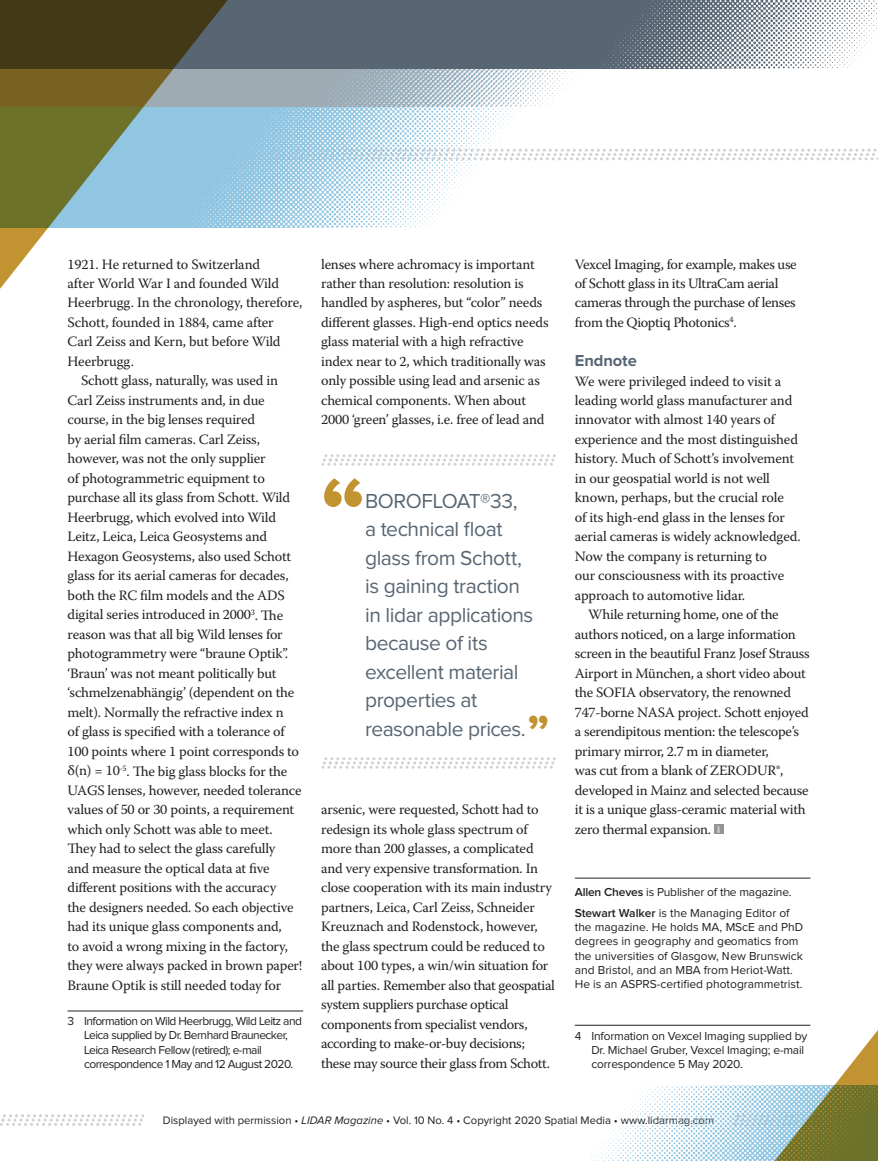
<style>
.page{position:relative;width:878px;height:1161px;background:#fff}
.page>*{position:absolute;margin:0;border:0;box-sizing:border-box;transform-origin:0 0}
.t1{font:90px "Proxima Nova Extrabld";color:#c29331}
.t2{font:21px/28.5px "Proxima Nova";letter-spacing:-.02em;color:#586673}
.t3{font:700 16.5px "Proxima Nova";letter-spacing:-.005em;color:#586673}
.t4{font:14.25px/19.5px "Warnock Pro";letter-spacing:-.015em;color:#231f20}
.t5{font:12px/14.2px "Proxima Nova";letter-spacing:-.015em;color:#231f20}
.t6{font:12px/14.2px "Proxima Nova";letter-spacing:-.045em;color:#231f20}
.t7{font:11.25px "Proxima Nova";color:#231f20}
.s1{font-family:"Proxima Nova Extrabld";font-size:43.5px;color:#c29331}
.s2{font-weight:600}
.s3{font-style:italic}
</style>
<div class="page">
<svg style="left:588px;top:149px;width:290px;height:11px"></svg>
<hr style="left:68px;top:1011px;width:235px;height:1px;background:#231f20">
<hr style="left:574px;top:878px;width:236px;height:1px;background:#231f20">
<div style="left:713px;top:825px;width:10px;height:9px;background:#939598"></div>
<svg style="left:717px;top:826px;width:3px;height:7px"></svg>
<hr style="left:574px;top:1025px;width:236px;height:1px;background:#231f20">
<img style="left:345px;top:107px;width:243px;height:121px">
<img style="left:345px;top:69px;width:235px;height:38px">
<img style="left:345px;top:0;width:532px;height:69px">
<svg style="left:0;top:0;width:345px;height:289px"></svg>
<svg style="left:321px;top:454px;width:235px;height:12px"></svg>
<svg style="left:321px;top:757px;width:235px;height:12px"></svg>
<svg style="left:0;top:1114px;width:145px;height:12px"></svg>
<img style="left:586px;top:1086px;width:140px;height:75px">
<svg style="left:726px;top:877px;width:152px;height:284px"></svg>
<p class="t4" style="left:68px;top:254px;width:194px">1921. He returned to Switzerland</p>
<p class="t4" style="left:68px;top:273px;width:213px">after World War I and founded Wild</p>
<p class="t4" style="left:68px;top:293px;width:236px">Heerbrugg. In the chronology, therefore,</p>
<p class="t4" style="left:68px;top:312px;width:207px">Schott, founded in 1884, came after</p>
<p class="t4" style="left:68px;top:332px;width:214px">Carl Zeiss and Kern, but before Wild</p>
<p class="t4" style="left:68px;top:351px;width:68px">Heerbrugg.</p>
<p class="t4" style="left:81px;top:371px;width:198px">Schott glass, naturally, was used in</p>
<p class="t4" style="left:68px;top:390px;width:199px">Carl Zeiss instruments and, in due</p>
<p class="t4" style="left:68px;top:410px;width:189px">course, in the big lenses required</p>
<p class="t4" style="left:68px;top:429px;width:194px">by aerial film cameras. Carl Zeiss,</p>
<p class="t4" style="left:68px;top:449px;width:199px">however, was not the only supplier</p>
<p class="t4" style="left:68px;top:468px;width:199px">of photogrammetric equipment to</p>
<p class="t4" style="left:68px;top:488px;width:224px">purchase all its glass from Schott. Wild</p>
<p class="t4" style="left:68px;top:507px;width:210px">Heerbrugg, which evolved into Wild</p>
<p class="t4" style="left:68px;top:527px;width:201px">Leitz, Leica, Leica Geosystems and</p>
<p class="t4" style="left:68px;top:546px;width:225px">Hexagon Geosystems, also used Schott</p>
<p class="t4" style="left:68px;top:566px;width:222px">glass for its aerial cameras for decades,</p>
<p class="t4" style="left:68px;top:585px;width:219px">both the RC film models and the ADS</p>
<p class="t4" style="left:68px;top:605px;width:217px">digital series introduced in 2000<sup>3</sup>. The</p>
<p class="t4" style="left:67px;top:624px;width:217px">reason was that all big Wild lenses for</p>
<p class="t4" style="left:67px;top:644px;width:222px">photogrammetry were “braune Optik”.</p>
<p class="t4" style="left:67px;top:663px;width:211px">‘Braun’ was not meant politically but</p>
<p class="t4" style="left:67px;top:683px;width:228px">‘schmelzenabhängig’ (dependent on the</p>
<p class="t4" style="left:67px;top:702px;width:217px">melt). Normally the refractive index n</p>
<p class="t4" style="left:67px;top:722px;width:219px">of glass is specified with a tolerance of</p>
<p class="t4" style="left:67px;top:741px;width:233px">100 points where 1 point corresponds to</p>
<p class="t4" style="left:67px;top:761px;width:221px">δ(n) = 10<sup>-5</sup>. The big glass blocks for the</p>
<p class="t4" style="left:68px;top:780px;width:235px">UAGS lenses, however, needed tolerance</p>
<p class="t4" style="left:68px;top:800px;width:228px">values of 50 or 30 points, a requirement</p>
<p class="t4" style="left:68px;top:819px;width:207px">which only Schott was able to meet.</p>
<p class="t4" style="left:68px;top:839px;width:209px">They had to select the glass carefully</p>
<p class="t4" style="left:68px;top:858px;width:204px">and measure the optical data at five</p>
<p class="t4" style="left:68px;top:878px;width:210px">different positions with the accuracy</p>
<p class="t4" style="left:68px;top:897px;width:227px">the designers needed. So each objective</p>
<p class="t4" style="left:68px;top:917px;width:216px">had its unique glass components and,</p>
<p class="t4" style="left:68px;top:936px;width:222px">to avoid a wrong mixing in the factory,</p>
<p class="t4" style="left:68px;top:956px;width:236px">they were always packed in brown paper!</p>
<p class="t4" style="left:68px;top:975px;width:215px">Braune Optik is still needed today for</p>
<p class="t6" style="left:84px;top:1014px;width:219px;text-indent:-16px">3 Information on Wild Heerbrugg, Wild Leitz and Leica supplied by Dr. Bernhard Braunecker, Leica Research Fellow (retired); e-mail correspondence 1 May and 12 August 2020.</p>
<p class="t4" style="left:321px;top:254px;width:229px">lenses where achromacy is important rather than resolution: resolution is handled by aspheres, but “color” needs different glasses. High-end optics needs glass material with a high refractive index near to 2, which traditionally was only possible using lead and arsenic as chemical components. When about 2000 ‘green’ glasses, i.e. free of lead and</p>
<h1 class="t1" style="left:321px;top:457px;width:46px">“</h1>
<h2 class="t2" style="left:365px;top:487px;width:185px">BOROFLOAT®33,<br>a technical float glass from Schott,<br>is gaining traction<br>in lidar applications because of its excellent material properties at reasonable prices.<span class="s1">”</span></h2>
<p class="t4" style="left:321px;top:800px;width:235px">arsenic, were requested, Schott had to redesign its whole glass spectrum of more than 200 glasses, a complicated and very expensive transformation. In close cooperation with its main industry partners, Leica, Carl Zeiss, Schneider Kreuznach and Rodenstock, however, the glass spectrum could be reduced to about 100 types, a win/win situation for all parties. Remember also that geospatial system suppliers purchase optical components from specialist vendors, according to make-or-buy decisions; these may source their glass from Schott.</p>
<p class="t4" style="left:574px;top:254px;width:223px">Vexcel Imaging, for example, makes use of Schott glass in its UltraCam aerial cameras through the purchase of lenses from the Qioptiq Photonics<sup>4</sup>.</p>
<p class="t3" style="left:574px;top:351px;width:64px">Endnote</p>
<p class="t4" style="left:574px;top:371px;width:208px">We were privileged indeed to visit a</p>
<p class="t4" style="left:574px;top:390px;width:219px">leading world glass manufacturer and</p>
<p class="t4" style="left:574px;top:410px;width:202px">innovator with almost 140 years of</p>
<p class="t4" style="left:574px;top:429px;width:225px">experience and the most distinguished</p>
<p class="t4" style="left:574px;top:449px;width:221px">history. Much of Schott’s involvement</p>
<p class="t4" style="left:574px;top:468px;width:197px">in our geospatial world is not well</p>
<p class="t4" style="left:574px;top:488px;width:211px">known, perhaps, but the crucial role</p>
<p class="t4" style="left:574px;top:507px;width:211px">of its high-end glass in the lenses for</p>
<p class="t4" style="left:574px;top:527px;width:227px">aerial cameras is widely acknowledged.</p>
<p class="t4" style="left:574px;top:546px;width:194px">Now the company is returning to</p>
<p class="t4" style="left:574px;top:566px;width:211px">our consciousness with its proactive</p>
<p class="t4" style="left:574px;top:585px;width:172px">approach to automotive lidar.</p>
<p class="t4" style="left:588px;top:605px;width:192px">While returning home, one of the</p>
<p class="t4" style="left:574px;top:624px;width:222px">authors noticed, on a large information</p>
<p class="t4" style="left:574px;top:644px;width:236px">screen in the beautiful Franz Josef Strauss</p>
<p class="t4" style="left:574px;top:663px;width:233px">Airport in München, a short video about</p>
<p class="t4" style="left:574px;top:683px;width:218px">the SOFIA observatory, the renowned</p>
<p class="t4" style="left:574px;top:702px;width:235px">747-borne NASA project. Schott enjoyed</p>
<p class="t4" style="left:574px;top:722px;width:226px">a serendipitous mention: the telescope’s</p>
<p class="t4" style="left:574px;top:741px;width:195px">primary mirror, 2.7 m in diameter,</p>
<p class="t4" style="left:574px;top:761px;width:210px">was cut from a blank of ZERODUR®,</p>
<p class="t4" style="left:574px;top:780px;width:235px">developed in Mainz and selected because</p>
<p class="t4" style="left:574px;top:800px;width:232px">it is a unique glass-ceramic material with</p>
<p class="t4" style="left:574px;top:819px;width:138px">zero thermal expansion.</p>
<p class="t5" style="left:574px;top:882px;width:218px;line-height:21px"><span class="s2">Allen Cheves</span> is Publisher of the magazine.<br><span class="s2">Stewart Walker</span> is the Managing Editor of</p>
<p class="t5" style="left:574px;top:920px;width:230px">the magazine. He holds MA, MScE and PhD degrees in geography and geomatics from the universities of Glasgow, New Brunswick and Bristol, and an MBA from Heriot-Watt.<br>He is an ASPRS-certified photogrammetrist.</p>
<p class="t5" style="left:591px;top:1029px;width:217px;text-indent:-16px">4 Information on Vexcel Imaging supplied by<br>Dr. Michael Gruber, Vexcel Imaging; e-mail correspondence 5 May 2020.</p>
<p class="t7" style="left:163px;top:1114px;width:552px">Displayed with permission • <span class="s3">LIDAR Magazine</span> • Vol. 10 No. 4 • Copyright 2020 Spatial Media • www.lidarmag.com</p>
</div>
